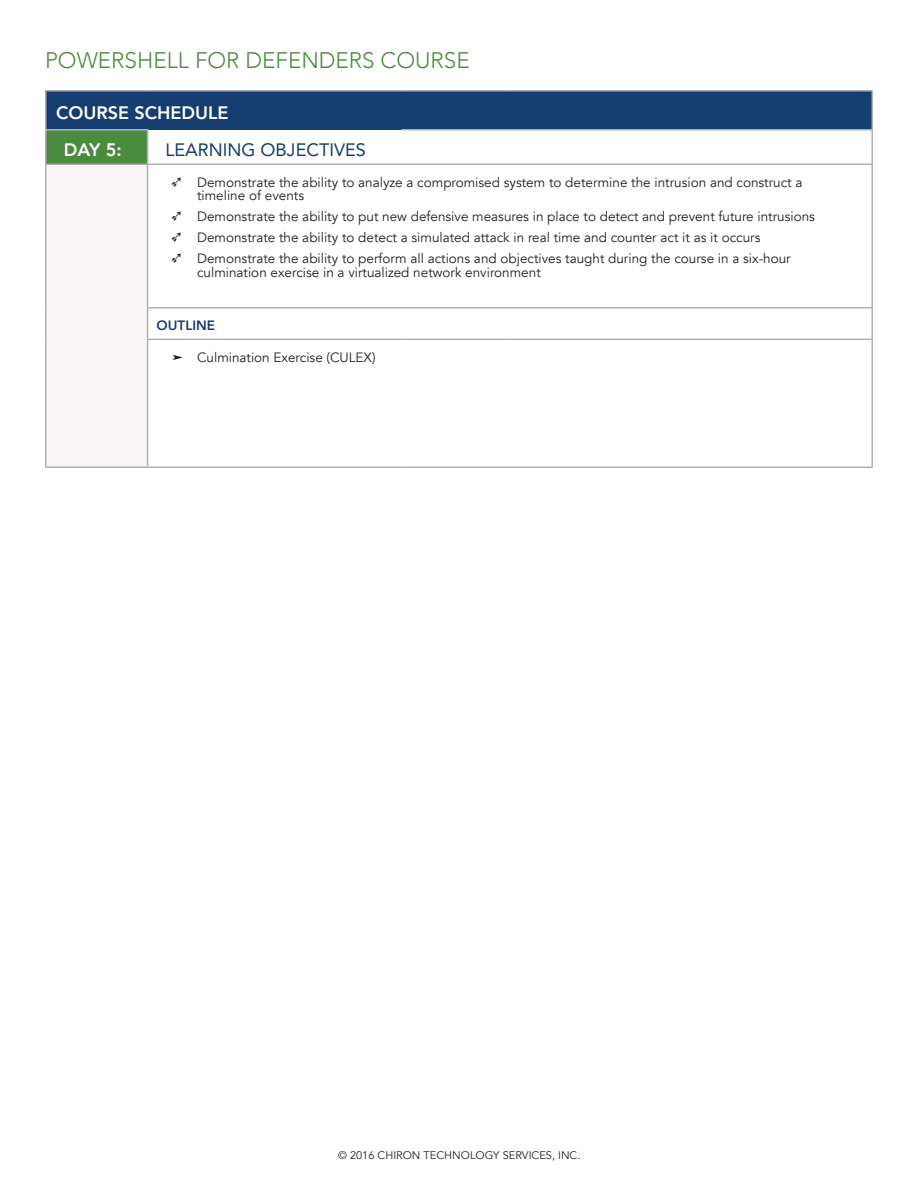
<style>
.page{position:relative;width:918px;height:1188px;background:#fff}
.page>*{position:absolute;margin:0;border:0;box-sizing:border-box;transform-origin:0 0}
.Heading{font:300 22.5px "Avenir";color:#4b8b3f}
.Heading_lv2{font:800 18px "Avenir";color:#fff}
.heading_lv3{font:18px "Avenir";color:#163d6f}
.t1{font:13.5px/13.5px "Avenir";color:#231f20}
.heading_lvl5{font:800 13.5px "Avenir";color:#163d6f}
.t2{font:11.1px "Avenir";color:#231f20}
.s1{font-family:"Monotype Sorts"}
</style>
<div class="page">
<div style="left:46px;top:91px;width:826px;height:39px;background:#163d6f"></div>
<div style="left:46px;top:130px;width:102px;height:34px;background:#4b8b3f"></div>
<svg style="left:401px;top:131px;width:471px;height:336px"></svg>
<div style="left:46px;top:164px;width:102px;height:303px;background:#f9f6f7"></div>
<hr style="left:401px;top:164px;width:106px;height:1px;background:#b0b0b4">
<hr style="left:507px;top:164px;width:366px;height:1px;background:#b0b0b4">
<hr style="left:507px;top:339px;width:366px;height:1px;background:#b0b0b4">
<hr style="left:45px;top:129px;width:103px;height:2px;background:#b0b0b4">
<hr style="left:401px;top:129px;width:106px;height:2px;background:#b0b0b4">
<hr style="left:507px;top:129px;width:366px;height:2px;background:#b0b0b4">
<hr style="left:45px;top:164px;width:103px;height:1px;background:#b0b0b4">
<hr style="left:148px;top:164px;width:253px;height:1px;background:#b0b0b4">
<hr style="left:147px;top:307px;width:254px;height:2px;background:#b0b0b4">
<hr style="left:401px;top:307px;width:106px;height:2px;background:#b0b0b4">
<hr style="left:507px;top:307px;width:366px;height:2px;background:#b0b0b4">
<hr style="left:147px;top:339px;width:254px;height:1px;background:#b0b0b4">
<hr style="left:401px;top:339px;width:106px;height:1px;background:#b0b0b4">
<hr style="left:45px;top:467px;width:103px;height:1px;background:#b0b0b4">
<hr style="left:147px;top:131px;width:1px;height:33px;background:#b0b0b4">
<hr style="left:147px;top:165px;width:1px;height:142px;background:#b0b0b4">
<hr style="left:147px;top:309px;width:1px;height:30px;background:#b0b0b4">
<hr style="left:147px;top:340px;width:1px;height:127px;background:#b0b0b4">
<hr style="left:45px;top:90px;width:103px;height:2px;background:#b0b0b4">
<hr style="left:45px;top:92px;width:1px;height:37px;background:#b0b0b4">
<hr style="left:148px;top:90px;width:253px;height:2px;background:#b0b0b4">
<hr style="left:401px;top:90px;width:106px;height:2px;background:#b0b0b4">
<hr style="left:507px;top:90px;width:366px;height:2px;background:#b0b0b4">
<hr style="left:872px;top:92px;width:1px;height:37px;background:#b0b0b4">
<hr style="left:45px;top:131px;width:1px;height:33px;background:#b0b0b4">
<hr style="left:872px;top:131px;width:1px;height:33px;background:#b0b0b4">
<hr style="left:45px;top:165px;width:1px;height:143px;background:#b0b0b4">
<hr style="left:872px;top:165px;width:1px;height:142px;background:#b0b0b4">
<hr style="left:45px;top:308px;width:1px;height:31px;background:#b0b0b4">
<hr style="left:872px;top:309px;width:1px;height:30px;background:#b0b0b4">
<hr style="left:45px;top:339px;width:1px;height:128px;background:#b0b0b4">
<hr style="left:872px;top:340px;width:1px;height:127px;background:#b0b0b4">
<hr style="left:148px;top:467px;width:253px;height:1px;background:#b0b0b4">
<hr style="left:401px;top:467px;width:106px;height:1px;background:#b0b0b4">
<hr style="left:507px;top:467px;width:366px;height:1px;background:#b0b0b4">
<p class="Heading" style="left:45px;top:46px;width:426px">POWERSHELL FOR DEFENDERS COURSE</p>
<p class="Heading_lv2" style="left:56px;top:99px;width:174px">COURSE SCHEDULE</p>
<p class="Heading_lv2" style="left:64px;top:136px;width:59px">DAY 5:</p>
<p class="heading_lv3" style="left:166px;top:135px;width:202px">LEARNING OBJECTIVES</p>
<p class="t1" style="left:197px;top:176px;width:607px;text-indent:-25px"><span class="s1">Ä</span> Demonstrate the ability to analyze a compromised system to determine the intrusion and construct a timeline of events</p>
<p class="t1" style="left:172px;top:210px;width:645px"><span class="s1">Ä</span> Demonstrate the ability to put new defensive measures in place to detect and prevent future intrusions</p>
<p class="t1" style="left:172px;top:231px;width:590px"><span class="s1">Ä</span> Demonstrate the ability to detect a simulated attack in real time and counter act it as it occurs</p>
<p class="t1" style="left:197px;top:252px;width:595px;text-indent:-25px"><span class="s1">Ä</span> Demonstrate the ability to perform all actions and objectives taught during the course in a six-hour culmination exercise in a virtualized network environment</p>
<p class="heading_lvl5" style="left:157px;top:315px;width:60px">OUTLINE</p>
<p class="t1" style="left:172px;top:351px;width:206px"><span class="s1">³</span> Culmination Exercise (CULEX)</p>
<p class="t2" style="left:338px;top:1148px;width:244px">© 2016 CHIRON TECHNOLOGY SERVICES, INC.</p>
</div>
